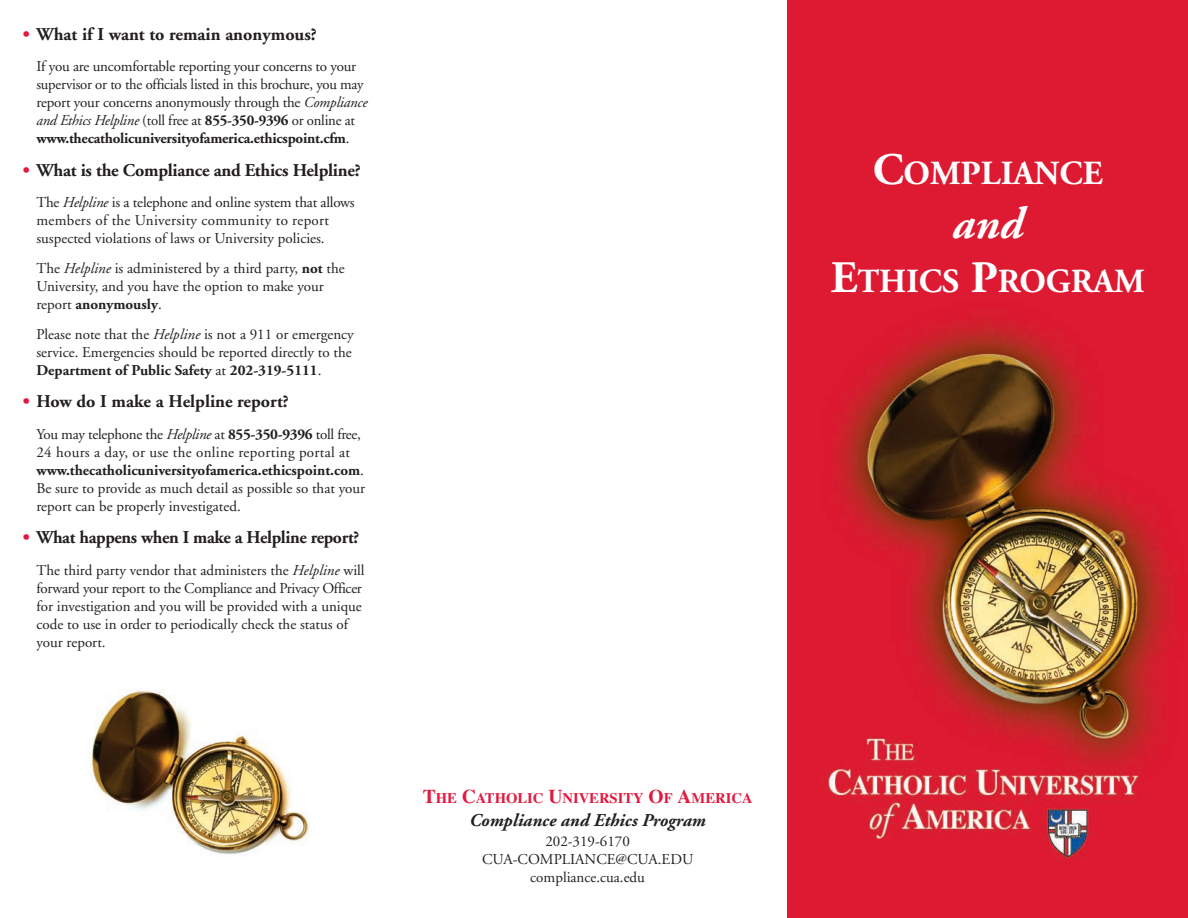
<style>
.page{position:relative;width:1188px;height:918px;background:#fff}
.page>*{position:absolute;margin:0;border:0;box-sizing:border-box;transform-origin:0 0}
.t1{font:italic 700 45px "Adobe Garamond";color:#fff}
.t2{font:700 33.75px "Adobe Garamond";color:#fff}
.t3{font:700 18px "Adobe Garamond";letter-spacing:-.015em;color:#231f20}
.t4{font:italic 700 18px "Adobe Garamond";color:#231f20}
.t5{font:15px/18px "Adobe Garamond";color:#231f20}
.t6{font:700 14.7px "Times";color:#e4183e}
.s1{color:#e4183e}
.s2{font-style:italic}
.s3{font-weight:700}
.s4{font-size:19.5px}
.s5{font-size:45px}
</style>
<div class="page">
<img style="left:90px;top:690px;width:219px;height:165px">
<img style="left:787px;top:0;width:401px;height:918px">
<p class="t3" style="left:23px;top:27px;width:295px"><span class="s1">•</span> What if I want to remain anonymous?</p>
<p class="t5" style="left:36px;top:59px;width:333px">If you are uncomfortable reporting your concerns to your supervisor or to the officials listed in this brochure, you may report your concerns anonymously through the <span class="s2">Compliance and Ethics Helpline</span> (toll free at <span class="s3">855-350-9396</span> or online at <span class="s3">www.thecatholicuniversityofamerica.ethicspoint.cfm</span>.</p>
<p class="t3" style="left:23px;top:163px;width:339px"><span class="s1">•</span> What is the Compliance and Ethics Helpline?</p>
<p class="t5" style="left:36px;top:195px;width:320px">The <span class="s2">Helpline</span> is a telephone and online system that allows members of the University community to report suspected violations of laws or University policies.</p>
<p class="t5" style="left:36px;top:261px;width:310px">The <span class="s2">Helpline</span> is administered by a third party, <span class="s3">not</span> the<br>University, and you have the option to make your report <span class="s3">anonymously</span>.</p>
<p class="t5" style="left:36px;top:327px;width:319px">Please note that the <span class="s2">Helpline</span> is not a 911 or emergency service. Emergencies should be reported directly to the<br><span class="s3">Department of Public Safety</span> at <span class="s3">202-319-5111</span>.</p>
<p class="t3" style="left:23px;top:395px;width:267px"><span class="s1">•</span> How do I make a Helpline report?</p>
<p class="t5" style="left:36px;top:426px;width:330px">You may telephone the <span class="s2">Helpline</span> at <span class="s3">855-350-9396</span> toll free, 24 hours a day, or use the online reporting portal at <span class="s3">www.thecatholicuniversityofamerica.ethicspoint.com</span>.<br>Be sure to provide as much detail as possible so that your report can be properly investigated.</p>
<p class="t3" style="left:23px;top:530px;width:338px"><span class="s1">•</span> What happens when I make a Helpline report?</p>
<p class="t5" style="left:36px;top:562px;width:330px">The third party vendor that administers the <span class="s2">Helpline</span> will forward your report to the Compliance and Privacy Officer for investigation and you will be provided with a unique code to use in order to periodically check the status of your report.</p>
<p class="t6" style="left:423px;top:793px;width:331px"><span class="s4">T</span>HE <span class="s4">C</span>ATHOLIC <span class="s4">U</span>NIVERSITY <span class="s4">O</span>F <span class="s4">A</span>MERICA</p>
<p class="t4" style="left:470px;top:813px;width:238px">Compliance and Ethics Program</p>
<p class="t5" style="left:482px;top:833px;width:213px;text-align:center">202-319-6170<br>CUA-COMPLIANCE@CUA.EDU compliance.cua.edu</p>
<h2 class="t2" style="left:873px;top:160px;width:231px"><span class="s5">C</span>OMPLIANCE</h2>
<h1 class="t1" style="left:952px;top:206px;width:72px">and</h1>
<h2 class="t2" style="left:831px;top:268px;width:316px"><span class="s5">E</span>THICS <span class="s5">P</span>ROGRAM</h2>
</div>
